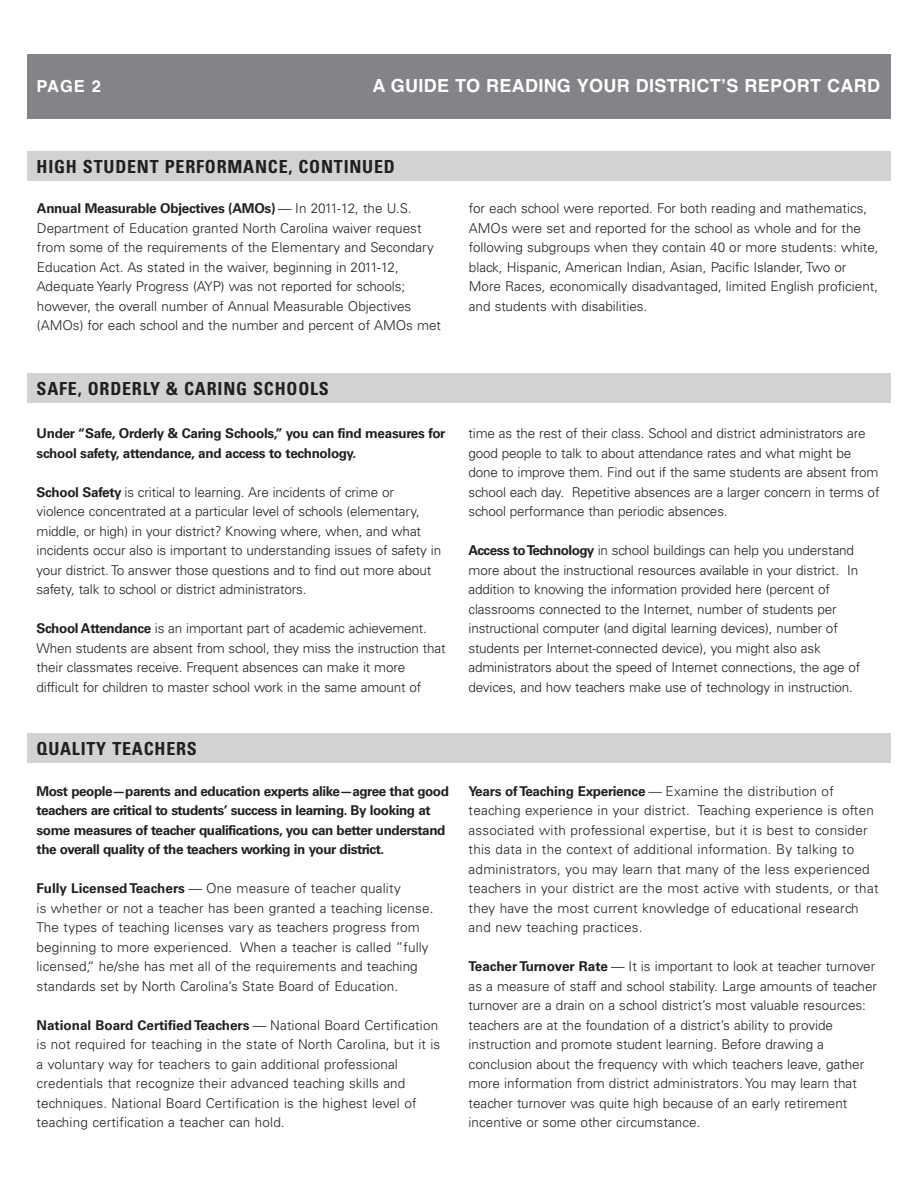
<style>
.page{position:relative;width:918px;height:1188px;background:#fff}
.page>*{position:absolute;margin:0;border:0;box-sizing:border-box;transform-origin:0 0}
.t1{font:700 condensed 18px "Univers LT Std";letter-spacing:.045em;color:#231f20}
.t2{font:700 18px "Helvetica";letter-spacing:.015em;color:#fff}
.t3{font:700 16.5px "Helvetica";color:#fff}
.t4{font:300 13.5px/19.5px "Univers LT Std";color:#231f20}
.t5{font:700 13.5px/19.5px "Univers LT Std";letter-spacing:-.035em;color:#231f20}
.s1{font-weight:700}
.s2{font-weight:400;font-stretch:condensed}
</style>
<div class="page">
<div style="left:27px;top:54px;width:864px;height:65px;background:#828487"></div>
<div style="left:27px;top:151px;width:864px;height:29px;background:#d1d2d4"></div>
<div style="left:27px;top:373px;width:864px;height:29px;background:#d1d2d4"></div>
<div style="left:27px;top:733px;width:864px;height:30px;background:#d1d2d4"></div>
<p class="t3" style="left:37px;top:77px;width:66px">PAGE 2</p>
<h1 class="t2" style="left:372px;top:76px;width:509px">A GUIDE TO READING YOUR DISTRICTʼS REPORT CARD</h1>
<h1 class="t1" style="left:37px;top:160px;width:360px">HIGH STUDENT PERFORMANCE, CONTINUED</h1>
<p class="t4" style="left:37px;top:200px;width:406px"><span class="s1">Annual Measurable Objectives (AMOs)</span> — In 2011-12, the U.S.<br>Department of Education granted North Carolina waiver request from some of the requirements of the Elementary and Secondary Education Act. As stated in the waiver, beginning in 2011-12, Adequate Yearly Progress (AYP) was not reported for schools; however, the overall number of Annual Measurable Objectives (AMOs) for each school and the number and percent of AMOs met</p>
<p class="t4" style="left:469px;top:200px;width:411px">for each school were reported. For both reading and mathematics, AMOs were set and reported for the school as whole and for the following subgroups when they contain 40 or more students: white, black, Hispanic, American Indian, Asian, Pacific Islander, Two or More Races, economically disadvantaged, limited English proficient, and students with disabilities.</p>
<h1 class="t1" style="left:37px;top:382px;width:294px">SAFE, ORDERLY &amp; CARING SCHOOLS</h1>
<p class="t5" style="left:37px;top:425px;width:410px">Under “Safe, Orderly &amp; Caring Schools,” you can find measures for school safety, attendance, and access to technology.</p>
<p class="t4" style="left:37px;top:483px;width:406px"><span class="s1">School Safety</span> is critical to learning. Are incidents of crime or violence concentrated at a particular level of schools (elementary, middle, or high) in your district? Knowing where, when, and what incidents occur also is important to understanding issues of safety in your district. To answer those questions and to find out more about safety, talk to school or district administrators.</p>
<p class="t4" style="left:37px;top:620px;width:411px"><span class="s1">School Attendance</span> is an important part of academic achievement.<br>When students are absent from school, they miss the instruction that their classmates receive. Frequent absences can make it more difficult for children to master school work in the same amount of</p>
<h1 class="t1" style="left:37px;top:742px;width:162px">QUALITY TEACHERS</h1>
<p class="t5" style="left:37px;top:782px;width:414px">Most people—parents and education experts alike—agree that good teachers are critical to students’ success in learning. By looking at some measures of teacher qualifications, you can better understand the overall quality of the teachers working in your district.</p>
<p class="t4" style="left:37px;top:880px;width:399px"><span class="s1">Fully Licensed Teachers</span> — One measure of teacher quality<br>is whether or not a teacher has been granted a teaching license.<br>The types of teaching licenses vary as teachers progress from beginning to more experienced. When a teacher is called ”fully licensed,“ he/she has met all of the requirements and teaching standards set by North Carolina’s State Board of Education.</p>
<p class="t4" style="left:37px;top:1016px;width:405px"><span class="s1">National Board Certified Teachers</span> — National Board Certification is not required for teaching in the state of North Carolina, but it is a voluntary way for teachers to gain additional professional credentials that recognize their advanced teaching skills and techniques. National Board Certification is the highest level of teaching certification a teacher can hold.</p>
<p class="t4" style="left:468px;top:425px;width:413px">time as the rest of their class. School and district administrators are good people to talk to about attendance rates and what might be done to improve them. Find out if the same students are absent from school each day. Repetitive absences are a larger concern in terms of school performance than periodic absences.</p>
<p class="t4" style="left:468px;top:542px;width:393px"><span class="s1">Access toTechnology</span> in school buildings can help you understand more about the instructional resources available in your district. In addition to knowing the information provided here (percent of classrooms connected to the Internet, number of students per instructional computer (and digital learning devices), number of students per Internet-connected device), you might also ask administrators about the speed of Internet connections, the age of devices, and how teachers make use of technology in instruction.</p>
<p class="t4" style="left:469px;top:782px;width:411px"><span class="s1">Years ofTeaching Experience</span> <span class="s2">—</span> Examine the distribution of teaching experience in your district. Teaching experience is often associated with professional expertise, but it is best to consider this data in the context of additional information. By talking to administrators, you may learn that many of the less experienced teachers in your district are the most active with students, or that they have the most current knowledge of educational research and new teaching practices.</p>
<p class="t4" style="left:469px;top:958px;width:410px"><span class="s1">Teacher Turnover Rate</span> — It is important to look at teacher turnover as a measure of staff and school stability. Large amounts of teacher turnover are a drain on a school district’s most valuable resources: teachers are at the foundation of a district’s ability to provide instruction and promote student learning. Before drawing a conclusion about the frequency with which teachers leave, gather more information from district administrators. You may learn that teacher turnover was quite high because of an early retirement incentive or some other circumstance.</p>
</div>
